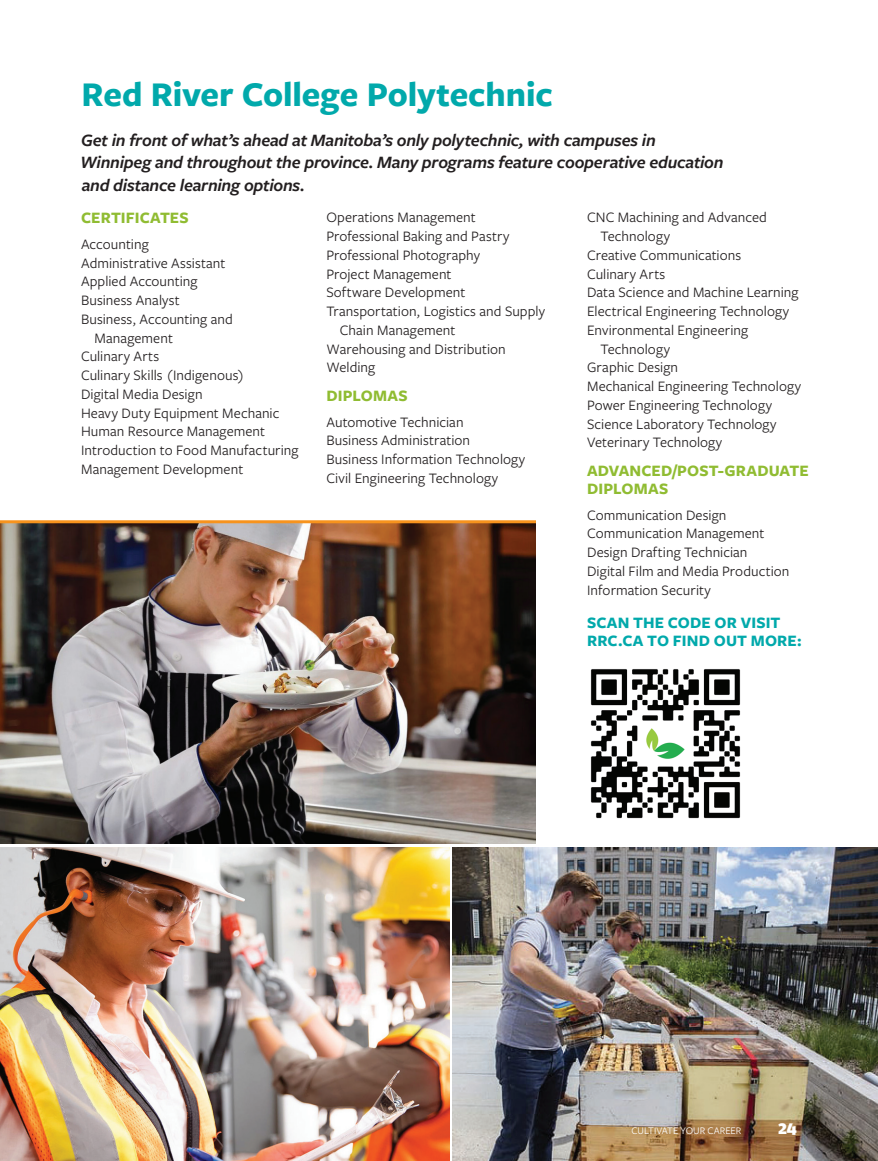
<style>
.page{position:relative;width:878px;height:1161px;background:#fff}
.page>*{position:absolute;margin:0;border:0;box-sizing:border-box;transform-origin:0 0}
.Heading_-_Medium_24_27{font:700 36px "Freight Sans Pro";letter-spacing:-.005em;color:#01a9ab}
.Callout_V2__Campton_bold{font:italic 600 18px/22.5px "Freight Sans Pro";letter-spacing:-.015em;color:#231f20}
.Subhead_Light_Left{font:700 16.5px/18px "Freight Sans Pro";letter-spacing:.005em;color:#90bc32}
.Subhead_Light_Left-2{font:700 16.5px/18px "Freight Sans Pro";letter-spacing:.01em;color:#01a9ab}
.t1{font:900 16.5px "Unit Slab Pro";color:#fff}
.Body_Copy{font:15px/18.8px "Freight Sans Pro";letter-spacing:.005em;color:#231f20}
.t2{font:10.5px "Freight Sans Pro";color:#fff}
</style>
<div class="page">
<img style="left:452px;top:848px;width:426px;height:313px">
<img style="left:0;top:523px;width:536px;height:321px">
<img style="left:0;top:847px;width:449px;height:314px">
<img style="left:590px;top:669px;width:151px;height:150px">
<hr style="left:0;top:520px;width:536px;height:3px;background:#f7931d">
<p class="Heading_-_Medium_24_27" style="left:82px;top:69px;width:472px">Red River College Polytechnic</p>
<p class="Callout_V2__Campton_bold" style="left:80px;top:128px;width:645px">Get in front of what’s ahead at Manitoba’s only polytechnic, with campuses in<br>Winnipeg and throughout the province. Many programs feature cooperative education and distance learning options.</p>
<p class="Subhead_Light_Left" style="left:81px;top:208px;width:109px">CERTIFICATES</p>
<p class="Body_Copy" style="left:81px;top:234px;width:69px">Accounting</p>
<p class="Body_Copy" style="left:81px;top:253px;width:146px">Administrative Assistant</p>
<p class="Body_Copy" style="left:81px;top:272px;width:118px">Applied Accounting</p>
<p class="Body_Copy" style="left:81px;top:290px;width:100px">Business Analyst</p>
<p class="Body_Copy" style="left:94px;top:309px;width:140px;text-indent:-14px">Business, Accounting and<br>Management</p>
<p class="Body_Copy" style="left:81px;top:347px;width:80px">Culinary Arts</p>
<p class="Body_Copy" style="left:81px;top:365px;width:165px">Culinary Skills (Indigenous)</p>
<p class="Body_Copy" style="left:81px;top:384px;width:123px">Digital Media Design</p>
<p class="Body_Copy" style="left:81px;top:403px;width:200px">Heavy Duty Equipment Mechanic</p>
<p class="Body_Copy" style="left:81px;top:422px;width:186px">Human Resource Management</p>
<p class="Body_Copy" style="left:81px;top:440px;width:219px">Introduction to Food Manufacturing</p>
<p class="Body_Copy" style="left:81px;top:459px;width:164px">Management Development</p>
<p class="Body_Copy" style="left:600px;top:208px;width:168px;text-indent:-14px">CNC Machining and Advanced<br>Technology</p>
<p class="Body_Copy" style="left:587px;top:245px;width:156px">Creative Communications</p>
<p class="Body_Copy" style="left:587px;top:264px;width:80px">Culinary Arts</p>
<p class="Body_Copy" style="left:587px;top:283px;width:213px">Data Science and Machine Learning</p>
<p class="Body_Copy" style="left:587px;top:301px;width:203px">Electrical Engineering Technology</p>
<p class="Body_Copy" style="left:600px;top:320px;width:149px;text-indent:-14px">Environmental Engineering<br>Technology</p>
<p class="Body_Copy" style="left:587px;top:358px;width:93px">Graphic Design</p>
<p class="Body_Copy" style="left:587px;top:376px;width:215px">Mechanical Engineering Technology</p>
<p class="Body_Copy" style="left:587px;top:395px;width:186px">Power Engineering Technology</p>
<p class="Body_Copy" style="left:587px;top:414px;width:191px">Science Laboratory Technology</p>
<p class="Body_Copy" style="left:587px;top:433px;width:137px">Veterinary Technology</p>
<p class="Subhead_Light_Left" style="left:587px;top:461px;width:223px">ADVANCED/POST-GRADUATE<br>DIPLOMAS</p>
<p class="Body_Copy" style="left:587px;top:505px;width:141px">Communication Design</p>
<p class="Body_Copy" style="left:587px;top:524px;width:179px">Communication Management</p>
<p class="Body_Copy" style="left:587px;top:542px;width:162px">Design Drafting Technician</p>
<p class="Body_Copy" style="left:587px;top:561px;width:204px">Digital Film and Media Production</p>
<p class="Body_Copy" style="left:587px;top:580px;width:125px">Information Security</p>
<p class="Subhead_Light_Left-2" style="left:587px;top:613px;width:216px">SCAN THE CODE OR VISIT<br>RRC.CA TO FIND OUT MORE:</p>
<p class="Body_Copy" style="left:326px;top:208px;width:151px">Operations Management</p>
<p class="Body_Copy" style="left:326px;top:226px;width:184px">Professional Baking and Pastry</p>
<p class="Body_Copy" style="left:326px;top:245px;width:155px">Professional Photography</p>
<p class="Body_Copy" style="left:326px;top:264px;width:127px">Project Management</p>
<p class="Body_Copy" style="left:326px;top:283px;width:140px">Software Development</p>
<p class="Body_Copy" style="left:340px;top:301px;width:207px;text-indent:-14px">Transportation, Logistics and Supply<br>Chain Management</p>
<p class="Body_Copy" style="left:326px;top:339px;width:181px">Warehousing and Distribution</p>
<p class="Body_Copy" style="left:326px;top:358px;width:50px">Welding</p>
<p class="Subhead_Light_Left" style="left:326px;top:386px;width:83px">DIPLOMAS</p>
<p class="Body_Copy" style="left:326px;top:412px;width:139px">Automotive Technician</p>
<p class="Body_Copy" style="left:326px;top:431px;width:145px">Business Administration</p>
<p class="Body_Copy" style="left:326px;top:449px;width:200px">Business Information Technology</p>
<p class="Body_Copy" style="left:326px;top:468px;width:173px">Civil Engineering Technology</p>
<p class="t2" style="left:631px;top:1124px;width:112px">CULTIVATE YOUR CAREER</p>
<p class="t1" style="left:778px;top:1116px;width:20px">24</p>
</div>
